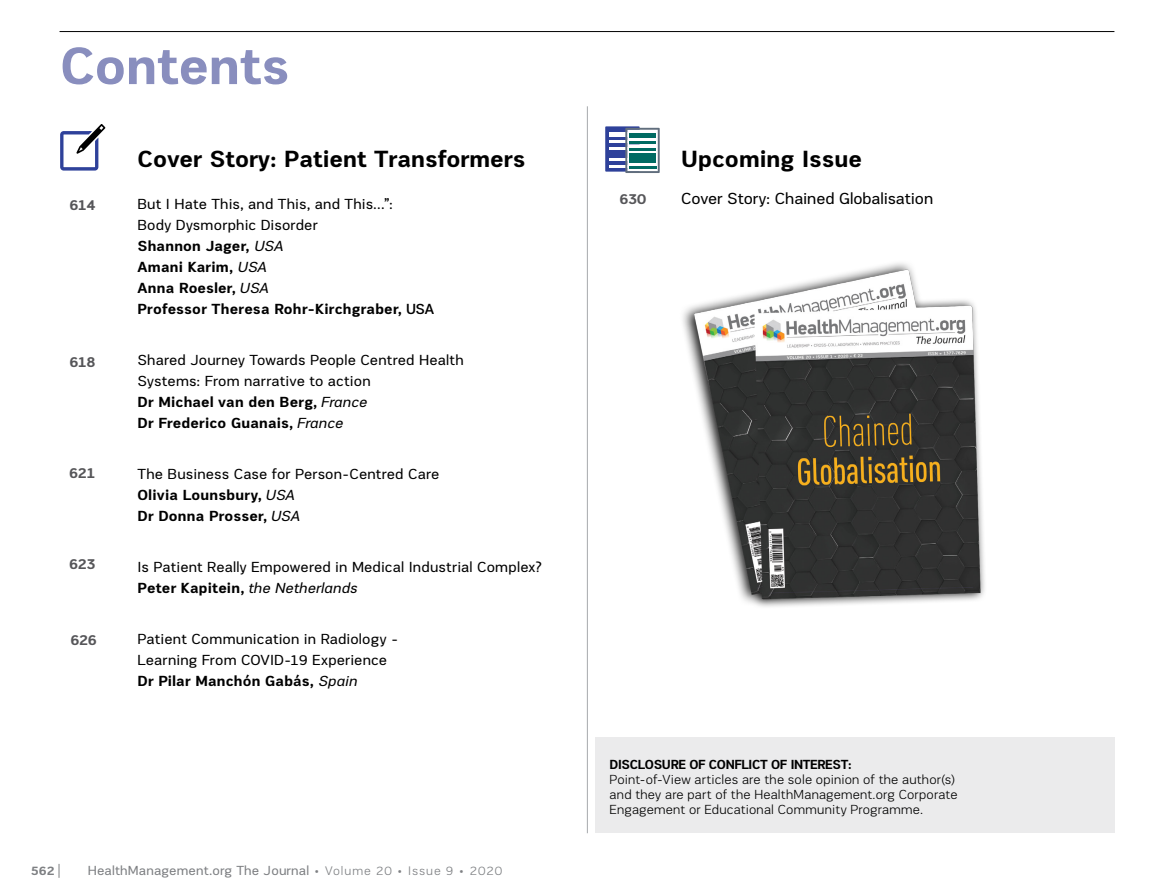
<style>
.page{position:relative;width:1174px;height:893px;background:#fff}
.page>*{position:absolute;margin:0;border:0;box-sizing:border-box;transform-origin:0 0}
.t1{font:700 54px "PRC Fidelity";letter-spacing:-.005em;color:#898ebe}
.t2{font:700 24px "PRC Fidelity";color:#000}
.t3{font:16.5px "PRC Fidelity";letter-spacing:-.005em;color:#000}
.t4{font:15px/21px "PRC Fidelity";letter-spacing:.01em;color:#000}
.t5{font:700 15px/21px "PRC Fidelity";letter-spacing:.015em;color:#000}
.t6{font:700 15px "PRC Fidelity";letter-spacing:-.035em;color:#565659}
.t7{font:300 13.5px/15px "PRC Fidelity";letter-spacing:.015em;color:#000}
.t8{font:13.5px "PRC Fidelity";letter-spacing:.01em;color:#7e8083}
.t9{font:700 13.5px "PRC Fidelity";letter-spacing:-.025em;color:#000;scale:.95 1}
.t10{font:700 12.75px "PRC Fidelity";color:#7e8083}
.s1{font-weight:400}
.s2{font-weight:400;font-style:italic}
.s3{font-weight:500}
.s4{font-weight:700}
.s5{font-style:italic}
.s6{font-weight:300;font-size:12.75px}
</style>
<div class="page">
<hr style="left:60px;top:31px;width:1054px;height:1px;background:#000">
<svg style="left:59px;top:864px;width:1px;height:14px"></svg>
<hr style="left:587px;top:106px;width:1px;height:727px;background:#a7a9ac">
<svg style="left:605px;top:126px;width:54px;height:47px"></svg>
<div style="left:629px;top:133px;width:26px;height:5px;background:#006b63"></div>
<hr style="left:629px;top:141px;width:27px;height:3px;background:#006b63">
<hr style="left:629px;top:148px;width:27px;height:3px;background:#006b63">
<div style="left:629px;top:153px;width:27px;height:10px;background:#006b63"></div>
<hr style="left:629px;top:166px;width:27px;height:3px;background:#006b63">
<div style="left:595px;top:737px;width:519px;height:96px;background:#ebebec"></div>
<img style="left:683px;top:263px;width:302px;height:344px">
<svg style="left:60px;top:124px;width:45px;height:47px"></svg>
<h1 class="t1" style="left:60px;top:34px;width:231px">Contents</h1>
<p class="t6" style="left:69px;top:196px;width:28px">614</p>
<p class="t6" style="left:69px;top:353px;width:28px">618</p>
<p class="t6" style="left:69px;top:465px;width:28px">621</p>
<p class="t6" style="left:69px;top:555px;width:28px">623</p>
<p class="t6" style="left:71px;top:631px;width:28px">626</p>
<h2 class="t2" style="left:138px;top:145px;width:389px">Cover Story: Patient Transformers</h2>
<p class="t5" style="left:138px;top:193px;width:298px"><span class="s1">But I Hate This, and This, and This…”:<br>Body Dysmorphic Disorder<br></span>Shannon Jager, <span class="s2">USA<br></span>Amani Karim, <span class="s2">USA<br></span>Anna Roesler, <span class="s2">USA<br></span>Professor Theresa Rohr-Kirchgraber, <span class="s3">USA</span></p>
<p class="t4" style="left:138px;top:350px;width:328px">Shared Journey Towards People Centred Health Systems: From narrative to action<br><span class="s4">Dr Michael van den Berg,</span> <span class="s5">France<br></span><span class="s4">Dr Frederico Guanais,</span> <span class="s5">France</span></p>
<p class="t4" style="left:138px;top:464px;width:303px">The Business Case for Person-Centred Care<br><span class="s4">Olivia Lounsbury,</span> <span class="s5">USA<br></span><span class="s4">Dr Donna Prosser,</span> <span class="s5">USA</span></p>
<p class="t4" style="left:138px;top:557px;width:406px">Is Patient Really Empowered in Medical Industrial Complex?<br><span class="s4">Peter Kapitein,</span> <span class="s5">the Netherlands</span></p>
<p class="t4" style="left:138px;top:629px;width:262px">Patient Communication in Radiology -<br>Learning From COVID-19 Experience<br><span class="s4">Dr Pilar Manchón Gabás,</span> <span class="s5">Spain</span></p>
<p class="t10" style="left:31px;top:863px;width:25px">562</p>
<p class="t8" style="left:88px;top:863px;width:416px">HealthManagement.org The Journal <span class="s6">• Volume 20 • Issue 9 • 2020</span></p>
<p class="t6" style="left:619px;top:190px;width:28px">630</p>
<h2 class="t2" style="left:681px;top:145px;width:182px">Upcoming Issue</h2>
<p class="t3" style="left:681px;top:189px;width:253px">Cover Story: Chained Globalisation</p>
<p class="t9" style="left:609px;top:756px;width:256px">DISCLOSURE OF CONFLICT OF INTEREST:</p>
<p class="t7" style="left:609px;top:771px;width:349px">Point-of-View articles are the sole opinion of the author(s) and they are part of the HealthManagement.org Corporate<br>Engagement or Educational Community Programme.</p>
</div>
